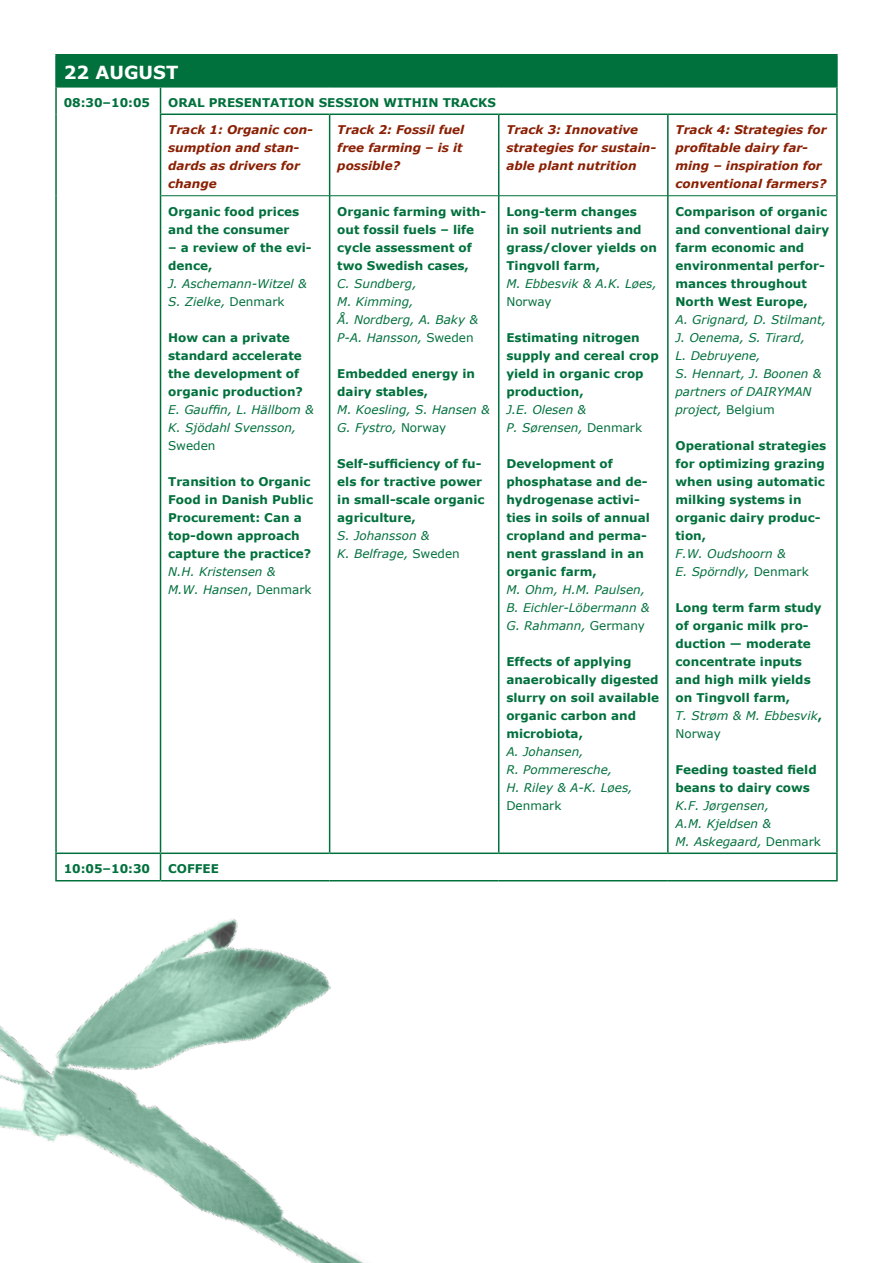
<style>
.page{position:relative;width:893px;height:1263px;background:#fff}
.page>*{position:absolute;margin:0;border:0;box-sizing:border-box;transform-origin:0 0}
.t1{font:700 18px "Verdana";color:#fff}
.t2{font:700 12px/18px "Verdana";color:#00703c}
.t3{font:italic 12px/18px "Verdana";color:#00703c}
.t4{font:italic 700 12px/18px "Verdana";color:#8a1f03}
.t5{font:12px "Verdana";color:#00703c}
.s1{font-style:normal}
.s2{font-weight:400;font-style:italic}
.s3{font-weight:400}
</style>
<div class="page">
<div style="left:56px;top:55px;width:781px;height:32px;background:#00703c"></div>
<hr style="left:55px;top:54px;width:106px;height:2px;background:#00703c">
<hr style="left:55px;top:55px;width:2px;height:31px;background:#00703c">
<hr style="left:161px;top:54px;width:169px;height:2px;background:#00703c">
<hr style="left:330px;top:54px;width:169px;height:2px;background:#00703c">
<hr style="left:499px;top:54px;width:169px;height:2px;background:#00703c">
<hr style="left:668px;top:54px;width:170px;height:2px;background:#00703c">
<hr style="left:836px;top:55px;width:2px;height:31px;background:#00703c">
<hr style="left:55px;top:86px;width:106px;height:2px;background:#00703c">
<hr style="left:55px;top:88px;width:2px;height:26px;background:#00703c">
<hr style="left:161px;top:86px;width:169px;height:2px;background:#00703c">
<svg style="left:160px;top:88px;width:1px;height:26px"></svg>
<hr style="left:330px;top:86px;width:169px;height:2px;background:#00703c">
<hr style="left:499px;top:86px;width:169px;height:2px;background:#00703c">
<hr style="left:668px;top:86px;width:170px;height:2px;background:#00703c">
<hr style="left:836px;top:88px;width:2px;height:26px;background:#00703c">
<hr style="left:55px;top:114px;width:2px;height:82px;background:#00703c">
<hr style="left:55px;top:196px;width:2px;height:656px;background:#00703c">
<hr style="left:160px;top:114px;width:170px;height:1px;background:#00703c">
<hr style="left:160px;top:115px;width:1px;height:81px;background:#00703c">
<hr style="left:330px;top:114px;width:169px;height:1px;background:#00703c">
<hr style="left:329px;top:115px;width:1px;height:81px;background:#00703c">
<hr style="left:499px;top:114px;width:169px;height:1px;background:#00703c">
<hr style="left:498px;top:115px;width:1px;height:81px;background:#00703c">
<hr style="left:668px;top:114px;width:170px;height:1px;background:#00703c">
<hr style="left:667px;top:115px;width:2px;height:81px;background:#00703c">
<hr style="left:836px;top:115px;width:2px;height:81px;background:#00703c">
<hr style="left:161px;top:195px;width:169px;height:1px;background:#00703c">
<hr style="left:330px;top:195px;width:169px;height:1px;background:#00703c">
<hr style="left:499px;top:195px;width:169px;height:1px;background:#00703c">
<hr style="left:668px;top:195px;width:168px;height:1px;background:#00703c">
<hr style="left:160px;top:196px;width:1px;height:656px;background:#00703c">
<hr style="left:329px;top:196px;width:1px;height:656px;background:#00703c">
<hr style="left:498px;top:196px;width:1px;height:656px;background:#00703c">
<hr style="left:667px;top:196px;width:2px;height:656px;background:#00703c">
<hr style="left:836px;top:196px;width:2px;height:656px;background:#00703c">
<hr style="left:499px;top:852px;width:169px;height:2px;background:#00703c">
<hr style="left:668px;top:852px;width:170px;height:2px;background:#00703c">
<hr style="left:836px;top:854px;width:2px;height:26px;background:#00703c">
<hr style="left:499px;top:880px;width:169px;height:1px;background:#00703c">
<hr style="left:668px;top:880px;width:170px;height:1px;background:#00703c">
<img style="left:0;top:680px;width:561px;height:583px">
<h1 class="t1" style="left:64px;top:60px;width:116px">22 AUGUST</h1>
<p class="t2" style="left:64px;top:93px;width:88px">08:30–10:05</p>
<p class="t2" style="left:168px;top:93px;width:20px">Oral</p>
<p class="t2" style="left:209px;top:93px;width:10px">presentation</p>
<p class="t2" style="left:319px;top:93px;width:10px">session</p>
<p class="t2" style="left:384px;top:93px;width:23px">within</p>
<p class="t2" style="left:443px;top:93px;width:10px">tracks</p>
<p class="t4" style="left:168px;top:120px;width:146px">Track 1: Organic con&shy;sumption and stan&shy;dards as drivers for change</p>
<p class="t4" style="left:337px;top:120px;width:129px">Track 2: Fossil fuel free farming – is it possible?</p>
<p class="t4" style="left:506px;top:120px;width:151px">Track 3: Innovative strategies for sustain&shy;able plant nutrition</p>
<p class="t4" style="left:675px;top:120px;width:153px">Track 4: Strategies for profitable dairy far&shy;ming – inspiration for conventional farmers?</p>
<p class="t2" style="left:168px;top:202px;width:133px">Organic food prices and the consumer</p>
<p class="t2" style="left:168px;top:238px;width:145px">– a review of the evi&shy;dence,</p>
<p class="t3" style="left:168px;top:274px;width:140px">J. Aschemann-Witzel &amp;<br>S. Zielke, <span class="s1">Denmark</span></p>
<p class="t2" style="left:168px;top:328px;width:136px">How can a private standard accelerate the development of organic production?</p>
<p class="t3" style="left:168px;top:400px;width:147px">E. Gauffin, L. Hällbom &amp;<br>K. Sjödahl Svensson,</p>
<p class="t5" style="left:168px;top:437px;width:49px">Sweden</p>
<p class="t2" style="left:168px;top:472px;width:146px">Transition to Organic<br>Food in Danish Public<br>Procurement: Can a top-down approach capture the practice?</p>
<p class="t3" style="left:168px;top:562px;width:145px">N.H. Kristensen &amp;<br>M.W. Hansen<span class="s1">, Denmark</span></p>
<p class="t2" style="left:337px;top:202px;width:149px">Organic farming with&shy;out fossil fuels – life cycle assessment of two Swedish cases,</p>
<p class="t3" style="left:337px;top:274px;width:142px">C. Sundberg,<br>M. Kimming,<br>Å. Nordberg, A. Baky &amp;<br>P-A. Hansson, <span class="s1">Sweden</span></p>
<p class="t2" style="left:337px;top:364px;width:139px">Embedded energy in dairy stables,</p>
<p class="t3" style="left:337px;top:400px;width:154px">M. Koesling, S. Hansen &amp;<br>G. Fystro, <span class="s1">Norway</span></p>
<p class="t2" style="left:337px;top:454px;width:149px">Self-sufficiency of fu&shy;els for tractive power in small-scale organic agriculture,</p>
<p class="t3" style="left:337px;top:526px;width:124px">S. Johansson &amp;<br>K. Belfrage, <span class="s1">Sweden</span></p>
<p class="t2" style="left:675px;top:202px;width:155px">Comparison of organic and conventional dairy farm economic and environmental perfor&shy;mances throughout<br>North West Europe,</p>
<p class="t3" style="left:675px;top:310px;width:152px">A. Grignard, D. Stilmant,<br>J. Oenema, S. Tirard,<br>L. Debruyene,<br>S. Hennart, J. Boonen &amp; partners of DAIRYMAN project, <span class="s1">Belgium</span></p>
<p class="t2" style="left:675px;top:436px;width:152px">Operational strategies for optimizing grazing when using automatic milking systems in organic dairy produc&shy;tion,</p>
<p class="t3" style="left:675px;top:544px;width:135px">F.W. Oudshoorn &amp;<br>E. Spörndly, <span class="s1">Denmark</span></p>
<p class="t2" style="left:675px;top:598px;width:148px">Long term farm study of organic milk pro&shy;duction — moderate concentrate inputs and high milk yields on Tingvoll farm,<br><span class="s2">T. Strøm &amp; M. Ebbesvik</span>,<br><span class="s3">Norway</span></p>
<p class="t2" style="left:675px;top:760px;width:143px">Feeding toasted field beans to dairy cows</p>
<p class="t3" style="left:675px;top:796px;width:147px">K.F. Jørgensen,<br>A.M. Kjeldsen &amp;<br>M. Askegaard, <span class="s1">Denmark</span></p>
<p class="t2" style="left:506px;top:202px;width:152px">Long-term changes<br>in soil nutrients and grass/clover yields on<br>Tingvoll farm,</p>
<p class="t3" style="left:506px;top:274px;width:152px">M. Ebbesvik &amp; A.K. Løes,</p>
<p class="t5" style="left:506px;top:293px;width:47px">Norway</p>
<p class="t2" style="left:506px;top:328px;width:154px">Estimating nitrogen supply and cereal crop yield in organic crop production,</p>
<p class="t3" style="left:506px;top:400px;width:137px">J.E. Olesen &amp;<br>P. Sørensen, <span class="s1">Denmark</span></p>
<p class="t2" style="left:506px;top:454px;width:145px">Development of phosphatase and de&shy;hydrogenase activi&shy;ties in soils of annual cropland and perma&shy;nent grassland in an organic farm,</p>
<p class="t3" style="left:506px;top:580px;width:145px">M. Ohm, H.M. Paulsen,<br>B. Eichler-Löbermann &amp;<br>G. Rahmann, <span class="s1">Germany</span></p>
<p class="t2" style="left:506px;top:652px;width:154px">Effects of applying anaerobically digested slurry on soil available organic carbon and microbiota,</p>
<p class="t3" style="left:506px;top:742px;width:128px">A. Johansen,<br>R. Pommeresche,<br>H. Riley &amp; A-K. Løes,</p>
<p class="t5" style="left:506px;top:797px;width:57px">Denmark</p>
<p class="t2" style="left:64px;top:859px;width:88px">10:05–10:30</p>
<p class="t2" style="left:168px;top:859px;width:18px">Coffee</p>
</div>
